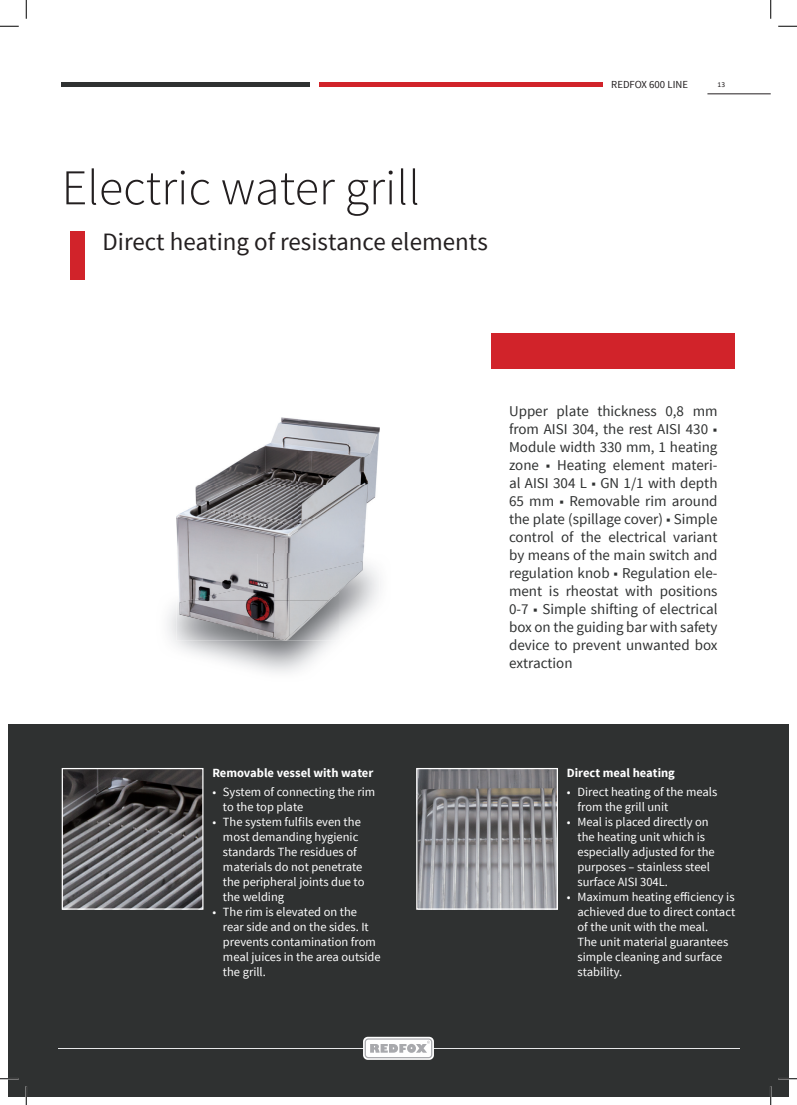
<style>
.page{position:relative;width:797px;height:1105px;background:#fff}
.page>*{position:absolute;margin:0;border:0;box-sizing:border-box;transform-origin:0 0}
.t1{font:300 50px "Source Sans Pro";color:#231f20}
.t2{font:25px "Source Sans Pro";color:#231f20}
.t3{font:15px/18px "Source Sans Pro";color:#2f3131;text-align:justify}
.t4{font:12.5px/15px "Source Sans Pro";color:#fff}
.t5{font:700 12.5px "Source Sans Pro";color:#fff}
.t6{font:10.75px "Source Sans Pro";color:#231f20}
.t7{font:7.5px "Calibri";color:#231f20}
</style>
<div class="page">
<div style="left:71px;top:231px;width:14px;height:49px;background:#d1232a"></div>
<div style="left:491px;top:333px;width:244px;height:36px;background:#d1232a"></div>
<div style="left:26px;top:724px;width:762px;height:372px;background:#2f3131"></div>
<div style="left:9px;top:724px;width:17px;height:372px;background:#2f3131"></div>
<hr style="left:58px;top:1048px;width:681px;height:1px;background:#e6e7e9">
<svg style="left:363px;top:1037px;width:71px;height:23px"></svg>
<hr style="left:319px;top:83px;width:283px;height:4px;background:#d1232a">
<hr style="left:62px;top:83px;width:248px;height:4px;background:#2f3131">
<hr style="left:707px;top:94px;width:63px;height:1px;background:#231f20">
<img style="left:64px;top:770px;width:137px;height:138px">
<div style="left:62px;top:768px;width:141px;height:142px;border:1px solid #fff"></div>
<img style="left:418px;top:770px;width:138px;height:138px">
<div style="left:416px;top:768px;width:142px;height:142px;border:1px solid #fff"></div>
<img style="left:177px;top:418px;width:202px;height:223px">
<img style="left:187px;top:578px;width:102px;height:23px">
<img style="left:289px;top:561px;width:73px;height:40px">
<img style="left:179px;top:601px;width:110px;height:39px">
<img style="left:289px;top:601px;width:40px;height:35px">
<svg style="left:0;top:25px;width:19px;height:2px"></svg>
<svg style="left:778px;top:25px;width:19px;height:2px"></svg>
<svg style="left:0;top:1078px;width:19px;height:1px"></svg>
<svg style="left:778px;top:1078px;width:19px;height:1px"></svg>
<svg style="left:25px;top:0;width:2px;height:19px"></svg>
<svg style="left:25px;top:1086px;width:2px;height:19px"></svg>
<svg style="left:770px;top:0;width:1px;height:19px"></svg>
<svg style="left:770px;top:1086px;width:1px;height:19px"></svg>
<h1 class="t1" style="left:62px;top:157px;width:360px">Electric water grill</h1>
<h2 class="t2" style="left:103px;top:226px;width:387px">Direct heating of resistance elements</h2>
<p class="t6" style="left:611px;top:78px;width:78px">REDFOX 600 LINE</p>
<p class="t7" style="left:717px;top:80px;width:9px">13</p>
<p class="t5" style="left:212px;top:765px;width:163px">Removable vessel with water</p>
<p class="t4" style="left:223px;top:785px;width:154px;text-indent:-11px">• System of connecting the rim to the top plate</p>
<p class="t4" style="left:223px;top:815px;width:143px;text-indent:-11px">• The system fulfils even the most demanding hygienic standards The residues of materials do not penetrate the peripheral joints due to the welding</p>
<p class="t4" style="left:223px;top:905px;width:159px;text-indent:-11px">• The rim is elevated on the rear side and on the sides. It prevents contamination from meal juices in the area outside the grill.</p>
<p class="t3" style="left:509px;top:402px;width:210px">Upper plate thickness 0,8 mm from AISI 304, the rest AISI 430 ■ Module width 330 mm, 1 heating zone ■ Heating element materi&shy;al AISI 304 L ■ GN 1/1 with depth 65 mm ■ Removable rim around the plate (spillage cover) ■ Simple control of the electrical variant by means of the main switch and regulation knob ■ Regulation ele&shy;ment is rheostat with positions 0-7 ■ Simple shifting of electrical box on the guiding bar with safety device to prevent unwanted box extraction</p>
<p class="t5" style="left:567px;top:765px;width:110px">Direct meal heating</p>
<p class="t4" style="left:577px;top:785px;width:141px;text-indent:-11px">• Direct heating of the meals from the grill unit</p>
<p class="t4" style="left:577px;top:815px;width:139px;text-indent:-11px">• Meal is placed directly on the heating unit which is especially adjusted for the purposes – stainless steel surface AISI 304L.</p>
<p class="t4" style="left:577px;top:890px;width:159px;text-indent:-11px">• Maximum heating efficiency is achieved due to direct contact of the unit with the meal.<br>The unit material guarantees simple cleaning and surface stability.</p>
</div>
